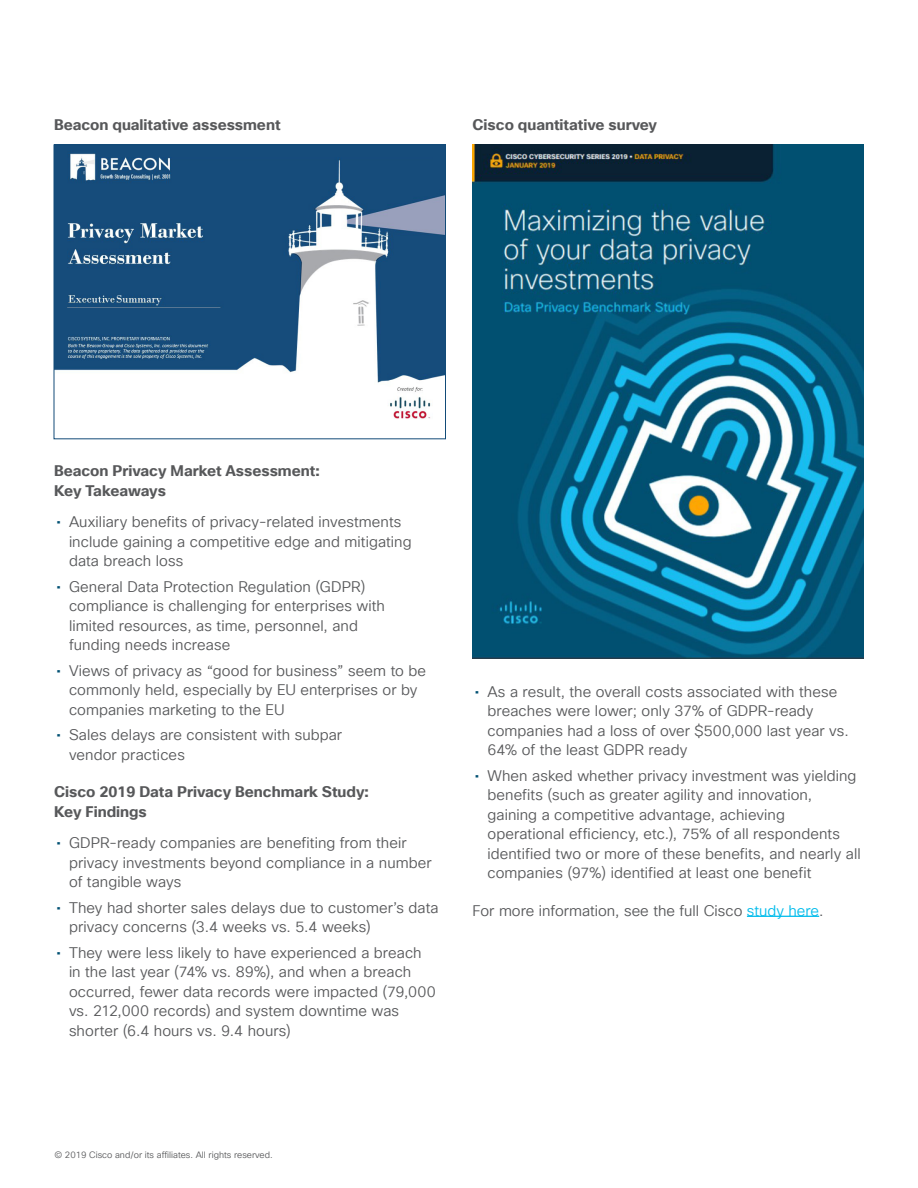
<style>
.page{position:relative;width:918px;height:1188px;background:#fff}
.page>*{position:absolute;margin:0;border:0;box-sizing:border-box;transform-origin:0 0}
.Body{font:15px/19.5px "Cisco Sans TT Light";letter-spacing:.005em;color:#57585a}
.Body-2{font:700 15px/19.5px "Cisco Sans TT";color:#57585a}
.t1{font:9px "Cisco Sans TT Light";color:#57585a}
.s1{font-family:"Cisco Sans TT";color:#005073}
.s2{color:#01bcec}
</style>
<div class="page">
<hr style="left:747px;top:916px;width:72px;height:1px;background:#01bcec">
<img style="left:472px;top:145px;width:392px;height:513px">
<img style="left:56px;top:147px;width:388px;height:272px">
<div style="left:54px;top:145px;width:392px;height:294px;border:1px solid #124b78"></div>
<div style="left:63px;top:385px;width:321px;height:51px;background:#fff"></div>
<p class="Body-2" style="left:54px;top:115px;width:228px">Beacon qualitative assessment</p>
<p class="Body-2" style="left:472px;top:115px;width:186px">Cisco quantitative survey</p>
<p class="Body-2" style="left:54px;top:462px;width:267px">Beacon Privacy Market Assessment:<br>Key Takeaways</p>
<p class="Body" style="left:69px;top:513px;width:344px;text-indent:-13px"><span class="s1">•</span> Auxiliary benefits of privacy-related investments include gaining a competitive edge and mitigating data breach loss</p>
<p class="Body" style="left:69px;top:577px;width:318px;text-indent:-13px"><span class="s1">•</span> General Data Protection Regulation (GDPR) compliance is challenging for enterprises with limited resources, as time, personnel, and funding needs increase</p>
<p class="Body" style="left:69px;top:661px;width:359px;text-indent:-13px"><span class="s1">•</span> Views of privacy as “good for business” seem to be commonly held, especially by EU enterprises or by companies marketing to the EU</p>
<p class="Body" style="left:69px;top:726px;width:275px;text-indent:-13px"><span class="s1">•</span> Sales delays are consistent with subpar vendor practices</p>
<p class="Body-2" style="left:54px;top:783px;width:316px">Cisco 2019 Data Privacy Benchmark Study:<br>Key Findings</p>
<p class="Body" style="left:69px;top:834px;width:364px;text-indent:-13px"><span class="s1">•</span> GDPR-ready companies are benefiting from their privacy investments beyond compliance in a number of tangible ways</p>
<p class="Body" style="left:69px;top:898px;width:371px;text-indent:-13px"><span class="s1">•</span> They had shorter sales delays due to customer’s data privacy concerns (3.4 weeks vs. 5.4 weeks)</p>
<p class="Body" style="left:69px;top:943px;width:368px;text-indent:-13px"><span class="s1">•</span> They were less likely to have experienced a breach in the last year (74% vs. 89%), and when a breach occurred, fewer data records were impacted (79,000 vs. 212,000 records) and system downtime was shorter (6.4 hours vs. 9.4 hours)</p>
<p class="Body" style="left:488px;top:682px;width:363px;text-indent:-13px"><span class="s1">•</span> As a result, the overall costs associated with these breaches were lower; only 37% of GDPR-ready companies had a loss of over $500,000 last year vs.<br>64% of the least GDPR ready</p>
<p class="Body" style="left:488px;top:766px;width:375px;text-indent:-13px"><span class="s1">•</span> When asked whether privacy investment was yielding benefits (such as greater agility and innovation, gaining a competitive advantage, achieving operational efficiency, etc.), 75% of all respondents identified two or more of these benefits, and nearly all companies (97%) identified at least one benefit</p>
<p class="Body" style="left:472px;top:901px;width:353px">For more information, see the full Cisco <span class="s2">study here</span>.</p>
<p class="t1" style="left:54px;top:1149px;width:220px">© 2019 Cisco and/or its affiliates. All rights reserved.</p>
</div>
